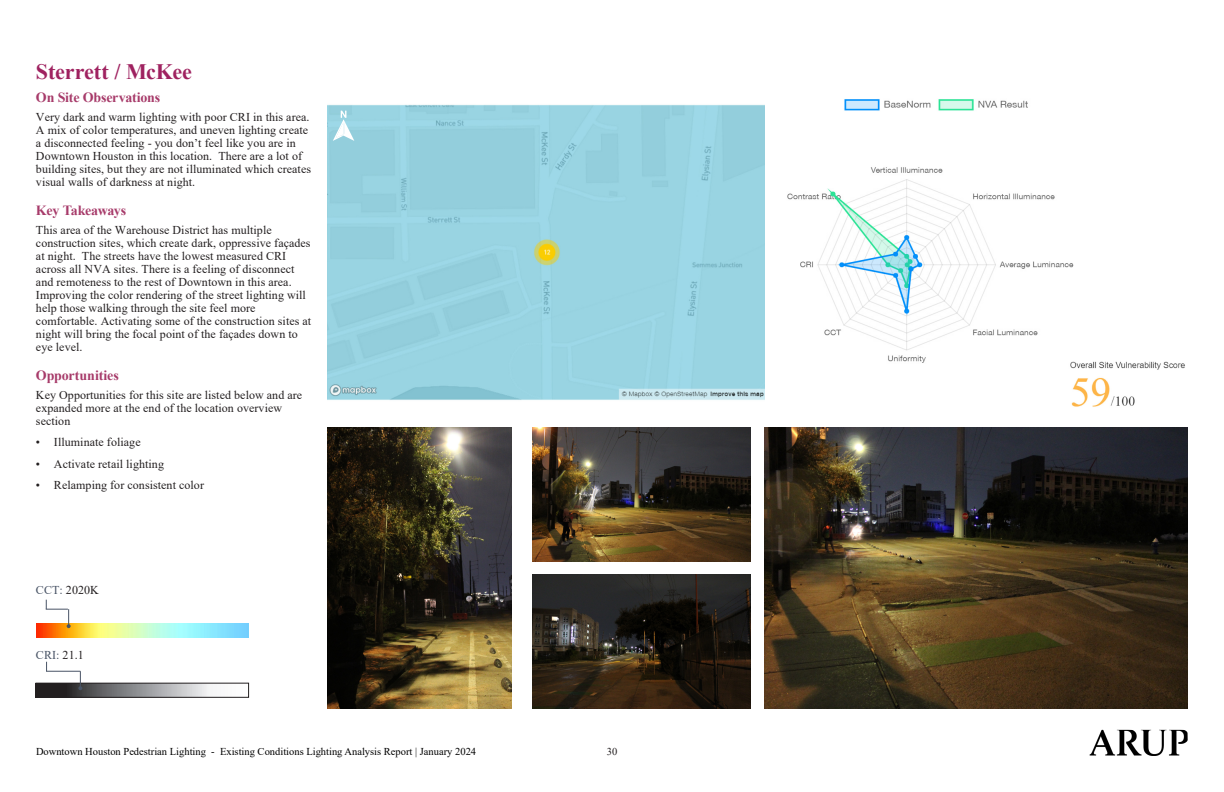
<style>
.page{position:relative;width:1224px;height:792px;background:#fff}
.page>*{position:absolute;margin:0;border:0;box-sizing:border-box;transform-origin:0 0}
.H3_No_Numbers{font:700 22px "Times New Roman";letter-spacing:-.01em;color:#9f2260}
.H4_no_numbers{font:700 14px "Times New Roman";letter-spacing:-.015em;color:#a73b6a}
.Body_text{font:12px/13px "Times New Roman";letter-spacing:.005em;color:#231f20}
.Body_text-2{font:12px "Times New Roman";color:#485365}
.t1{font:10.5px "Times New Roman";color:#000}
.t2{font:10.5px "Times New Roman";color:#231f20}
.s1{color:#485365}
.s2{color:#231f20}
</style>
<div class="page">
<img style="left:1090px;top:730px;width:98px;height:26px">
<img style="left:765px;top:427px;width:423px;height:282px">
<img style="left:328px;top:427px;width:183px;height:282px">
<img style="left:533px;top:427px;width:218px;height:134px">
<img style="left:533px;top:575px;width:218px;height:134px">
<img style="left:36px;top:623px;width:213px;height:15px">
<svg style="left:46px;top:600px;width:25px;height:28px"></svg>
<svg style="left:38px;top:685px;width:172px;height:10px;background:#7e7e80"></svg>
<div style="left:36px;top:683px;width:213px;height:14px;border:1px solid #231f20"></div>
<svg style="left:78px;top:671px;width:4px;height:19px"></svg>
<hr style="left:46px;top:671px;width:34px;height:1px;background:#485365">
<div style="left:328px;top:104px;width:437px;height:296px;background:#99d4e2"></div>
<svg style="left:333px;top:110px;width:21px;height:31px"></svg>
<img style="left:787px;top:99px;width:287px;height:264px">
<img style="left:1066px;top:357px;width:119px;height:50px">
<p class="H3_No_Numbers" style="left:36px;top:56px;width:158px">Sterrett / McKee</p>
<p class="H4_no_numbers" style="left:36px;top:87px;width:126px">On Site Observations</p>
<p class="Body_text" style="left:36px;top:110px;width:277px">Very dark and warm lighting with poor CRI in this area.<br>A mix of color temperatures, and uneven lighting create a disconnected feeling - you don’t feel like you are in Downtown Houston in this location. There are a lot of building sites, but they are not illuminated which creates visual walls of darkness at night.</p>
<p class="H4_no_numbers" style="left:36px;top:200px;width:92px">Key Takeaways</p>
<p class="Body_text" style="left:36px;top:223px;width:277px">This area of the Warehouse District has multiple construction sites, which create dark, oppressive façades at night. The streets have the lowest measured CRI across all NVA sites. There is a feeling of disconnect and remoteness to the rest of Downtown in this area.<br>Improving the color rendering of the street lighting will help those walking through the site feel more comfortable. Activating some of the construction sites at night will bring the focal point of the façades down to eye level.</p>
<p class="H4_no_numbers" style="left:36px;top:365px;width:84px">Opportunities</p>
<p class="Body_text" style="left:36px;top:388px;width:268px">Key Opportunities for this site are listed below and are expanded more at the end of the location overview section</p>
<p class="Body_text" style="left:36px;top:435px;width:106px">• Illuminate foliage</p>
<p class="Body_text" style="left:36px;top:457px;width:130px">• Activate retail lighting</p>
<p class="Body_text" style="left:36px;top:478px;width:170px">• Relamping for consistent color</p>
<p class="Body_text" style="left:36px;top:583px;width:64px"><span class="s1">CCT:</span> 2020K</p>
<p class="Body_text-2" style="left:36px;top:646px;width:49px">CRI: <span class="s2">21.1</span></p>
<p class="t1" style="left:36px;top:744px;width:442px">Downtown Houston Pedestrian Lighting - Existing Conditions Lighting Analysis Report | January 2024</p>
<p class="t2" style="left:607px;top:744px;width:12px">30</p>
</div>
